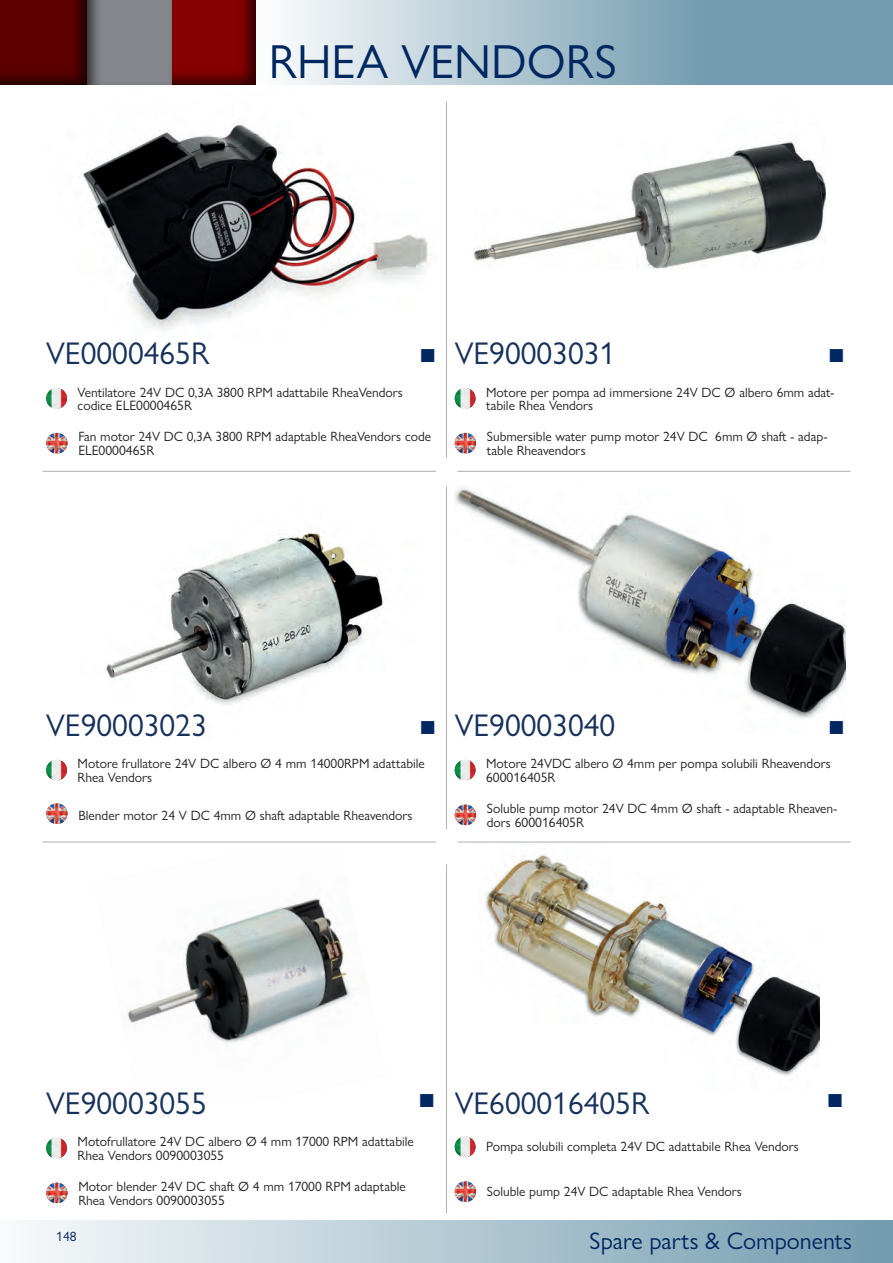
<style>
.page{position:relative;width:893px;height:1263px;background:#fff}
.page>*{position:absolute;margin:0;border:0;box-sizing:border-box;transform-origin:0 0}
.t1{font:48px "Gill Sans Nova";color:#002760}
.t2{font:31.5px "Gill Sans Nova";color:#18315a}
.t3{font:24px "Gill Sans Nova";color:#002760}
.t4{font:13.65px "Gill Sans Nova";color:#231f20}
.t5{font:13.5px/13.5px "Gill Sans Nova";color:#231f20}
.t6{font:13.5px "Gill Sans Nova";color:#002760}
.s1{font-size:13.5px}
.s2{font-size:13.65px}
</style>
<div class="page">
<svg style="left:287px;top:0;width:606px;height:85px;background:#9fbbc8"></svg>
<div style="left:169px;top:0;width:88px;height:86px;background:#231f20;opacity:.75"></div>
<div style="left:84px;top:0;width:88px;height:87px;background:#231f20;opacity:.75"></div>
<div style="left:0;top:0;width:88px;height:86px;background:#231f20;opacity:.75"></div>
<div style="left:0;top:1220px;width:893px;height:43px;background:linear-gradient(to right,#f8fafb,#729baf)"></div>
<img style="left:83px;top:123px;width:349px;height:208px">
<img style="left:474px;top:140px;width:351px;height:129px">
<img style="left:127px;top:898px;width:224px;height:145px">
<img style="left:455px;top:487px;width:391px;height:232px">
<img style="left:106px;top:531px;width:280px;height:174px">
<img style="left:480px;top:842px;width:339px;height:234px">
<img style="left:46px;top:433px;width:21px;height:20px">
<img style="left:455px;top:433px;width:21px;height:20px">
<img style="left:46px;top:803px;width:21px;height:21px">
<img style="left:455px;top:804px;width:21px;height:21px">
<img style="left:46px;top:1182px;width:21px;height:21px">
<img style="left:455px;top:1181px;width:21px;height:21px">
<img style="left:46px;top:388px;width:21px;height:21px;border-radius:10px">
<img style="left:455px;top:388px;width:20px;height:21px;border-radius:10px">
<img style="left:46px;top:760px;width:21px;height:20px;border-radius:10px">
<img style="left:455px;top:760px;width:20px;height:20px;border-radius:10px">
<img style="left:46px;top:1138px;width:21px;height:20px;border-radius:10px">
<img style="left:455px;top:1136px;width:20px;height:21px;border-radius:10px">
<hr style="left:446px;top:101px;width:1px;height:357px;background:#85888d">
<hr style="left:458px;top:471px;width:392px;height:1px;background:#85888d">
<hr style="left:43px;top:471px;width:393px;height:1px;background:#85888d">
<hr style="left:458px;top:841px;width:392px;height:1px;background:#85888d">
<hr style="left:43px;top:841px;width:393px;height:1px;background:#85888d">
<hr style="left:446px;top:486px;width:1px;height:343px;background:#85888d">
<hr style="left:446px;top:864px;width:1px;height:349px;background:#85888d">
<h1 class="t1" style="left:269px;top:32px;width:349px">RHEA VENDORS</h1>
<h2 class="t2" style="left:46px;top:334px;width:165px">VE0000465R</h2>
<h2 class="t2" style="left:455px;top:334px;width:162px">VE90003031</h2>
<p class="t5" style="left:78px;top:385px;width:327px">Ventilatore 24V DC 0,3A 3800 RPM adattabile RheaVendors</p>
<p class="t4" style="left:78px;top:397px;width:116px"><span class="s1">codice</span> ELE0000465R</p>
<p class="t5" style="left:78px;top:430px;width:354px">Fan motor 24V DC 0,3A 3800 RPM adaptable RheaVendors code</p>
<p class="t4" style="left:78px;top:442px;width:78px">ELE0000465R</p>
<p class="t5" style="left:486px;top:385px;width:350px">Motore per pompa ad immersione 24V DC Ø albero 6mm adat&shy;tabile Rhea Vendors</p>
<p class="t5" style="left:487px;top:430px;width:343px">Submersible water pump motor 24V DC 6mm Ø shaft - adap&shy;table Rheavendors</p>
<h2 class="t2" style="left:46px;top:706px;width:162px">VE90003023</h2>
<h2 class="t2" style="left:455px;top:706px;width:162px">VE90003040</h2>
<p class="t5" style="left:78px;top:757px;width:349px">Motore frullatore 24V DC albero Ø 4 mm 14000RPM adattabile<br>Rhea Vendors</p>
<p class="t5" style="left:486px;top:757px;width:346px">Motore 24VDC albero Ø 4mm per pompa solubili Rheavendors</p>
<p class="t4" style="left:486px;top:769px;width:71px">600016405R</p>
<p class="t5" style="left:78px;top:809px;width:336px">Blender motor 24 V DC 4mm Ø shaft adaptable Rheavendors</p>
<p class="t5" style="left:487px;top:802px;width:352px">Soluble pump motor 24V DC 4mm Ø shaft - adaptable Rheaven-</p>
<p class="t4" style="left:487px;top:814px;width:99px"><span class="s1">dors</span> 600016405R</p>
<h2 class="t2" style="left:46px;top:1084px;width:162px">VE90003055</h2>
<h2 class="t2" style="left:455px;top:1084px;width:196px">VE600016405R</h2>
<p class="t5" style="left:78px;top:1135px;width:338px">Motofrullatore 24V DC albero Ø 4 mm 17000 RPM adattabile<br>Rhea Vendors <span class="s2">0090003055</span></p>
<p class="t5" style="left:486px;top:1140px;width:314px">Pompa solubili completa 24V DC adattabile Rhea Vendors</p>
<p class="t5" style="left:78px;top:1180px;width:329px">Motor blender 24V DC shaft Ø 4 mm 17000 RPM adaptable<br>Rhea Vendors <span class="s2">0090003055</span></p>
<p class="t5" style="left:487px;top:1185px;width:256px">Soluble pump 24V DC adaptable Rhea Vendors</p>
<p class="t6" style="left:56px;top:1228px;width:22px">148</p>
<h3 class="t3" style="left:590px;top:1226px;width:264px">Spare parts &amp; Components</h3>
</div>
